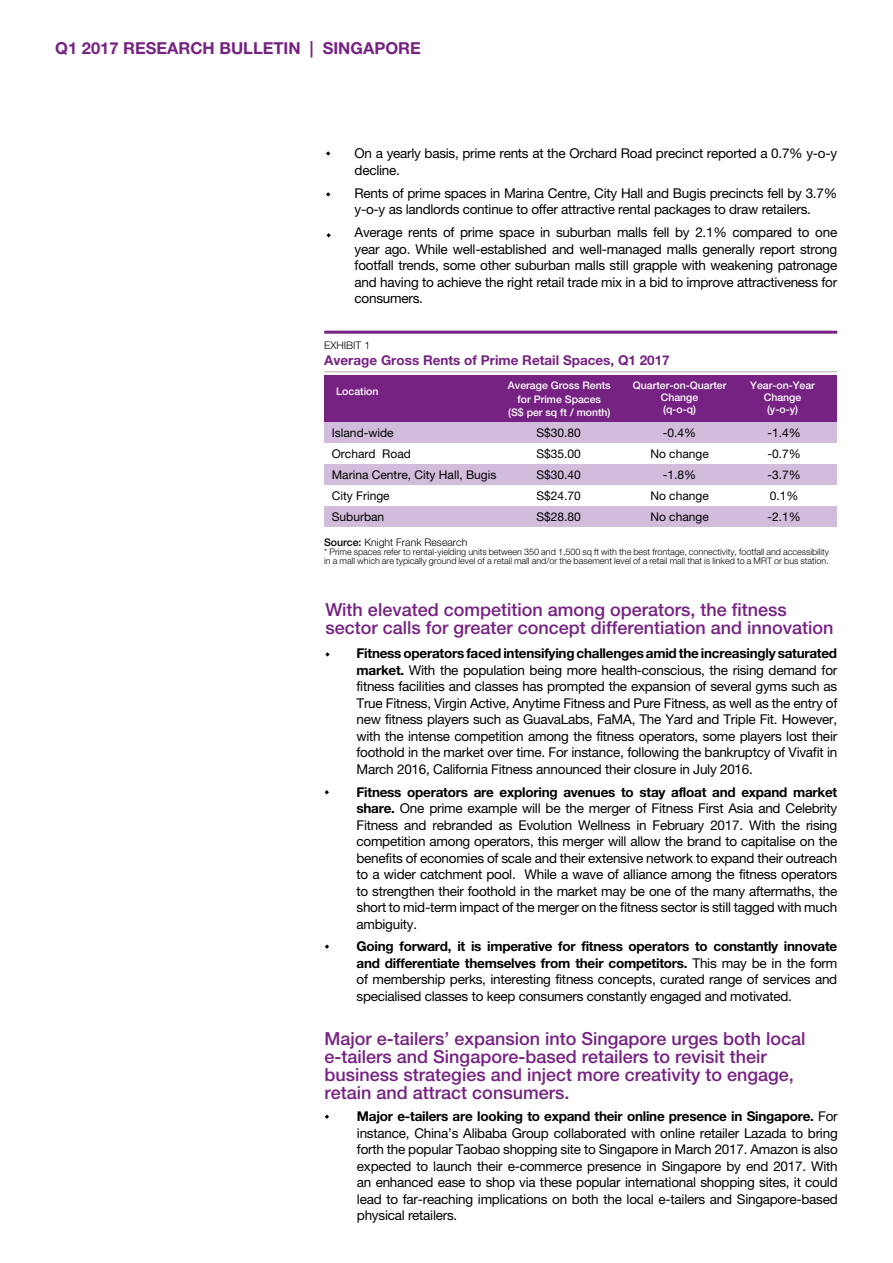
<style>
.page{position:relative;width:893px;height:1263px;background:#fff}
.page>*{position:absolute;margin:0;border:0;box-sizing:border-box;transform-origin:0 0}
.t1{font:500 18px/18px "Helvetica Neue LT Std";color:#762282}
.t2{font:700 16.5px "Helvetica Neue LT Std";color:#762282}
.t3{font:13.5px/16.5px "Helvetica Neue LT Std";letter-spacing:-.02em;color:#000;text-align:justify}
.t4{font:700 13.5px "Helvetica Neue LT Std";color:#762282}
.t5{font:12px/21px "Helvetica Neue LT Std";color:#000}
.t6{font:500 10.5px/12px "Helvetica Neue LT Std";color:#fff;text-align:center}
.t7{font:300 10.5px "Helvetica Neue LT Std";color:#000}
.t8{font:300 9px/9px "Helvetica Neue LT Std";color:#000}
.s1{font-weight:500}
.s2{font-weight:700}
</style>
<div class="page">
<svg style="left:325px;top:652px;width:5px;height:5px"></svg>
<svg style="left:325px;top:790px;width:4px;height:4px"></svg>
<svg style="left:326px;top:151px;width:4px;height:5px"></svg>
<svg style="left:326px;top:192px;width:4px;height:5px"></svg>
<svg style="left:325px;top:944px;width:4px;height:5px"></svg>
<hr style="left:324px;top:331px;width:513px;height:3px;background:#762282">
<hr style="left:324px;top:371px;width:513px;height:1px;background:#b0aaa7">
<div style="left:324px;top:375px;width:513px;height:47px;background:#762282"></div>
<div style="left:324px;top:423px;width:513px;height:20px;background:#d1bcdc"></div>
<div style="left:324px;top:464px;width:513px;height:21px;background:#d1bcdc"></div>
<div style="left:324px;top:506px;width:513px;height:20px;background:#d1bcdc"></div>
<svg style="left:325px;top:1114px;width:4px;height:5px"></svg>
<svg style="left:326px;top:233px;width:5px;height:4px"></svg>
<p class="t2" style="left:55px;top:38px;width:367px">Q1 2017 RESEARCH BULLETIN | SINGAPORE</p>
<p class="t3" style="left:355px;top:145px;width:484px">On a yearly basis, prime rents at the Orchard Road precinct reported a 0.7% y-o-y decline.</p>
<p class="t3" style="left:355px;top:185px;width:484px">Rents of prime spaces in Marina Centre, City Hall and Bugis precincts fell by 3.7% y-o-y as landlords continue to offer attractive rental packages to draw retailers.</p>
<p class="t3" style="left:355px;top:224px;width:484px">Average rents of prime space in suburban malls fell by 2.1% compared to one year ago. While well-established and well-managed malls generally report strong footfall trends, some other suburban malls still grapple with weakening patronage and having to achieve the right retail trade mix in a bid to improve attractiveness for consumers.</p>
<p class="t7" style="left:324px;top:338px;width:47px">EXHIBIT 1</p>
<p class="t4" style="left:324px;top:352px;width:347px">Average Gross Rents of Prime Retail Spaces, Q1 2017</p>
<p class="t6" style="left:336px;top:385px;width:44px">Location</p>
<p class="t6" style="left:508px;top:378px;width:104px;line-height:13.5px">Average Gross Rents for Prime Spaces<br>(S$ per sq ft / month)</p>
<p class="t6" style="left:750px;top:379px;width:66px">Year-on-Year<br>Change (y-o-y)</p>
<p class="t6" style="left:633px;top:379px;width:95px">Quarter-on-Quarter<br>Change<br>(q-o-q)</p>
<p class="t5" style="left:536px;top:422px;width:46px;text-align:justify">S$30.80<br>S$35.00<br>S$30.40<br>S$24.70<br>S$28.80</p>
<p class="t5" style="left:650px;top:422px;width:60px;text-align:center">-0.4%<br>No change -1.8%<br>No change<br>No change</p>
<p class="t5" style="left:768px;top:422px;width:35px">-1.4% -0.7% -3.7%<br>0.1% -2.1%</p>
<p class="t5" style="left:332px;top:422px;width:166px">Island-wide<br>Orchard Road<br>Marina Centre, City Hall, Bugis<br>City Fringe<br>Suburban</p>
<p class="t7" style="left:324px;top:535px;width:145px"><span class="s1">Source:</span> Knight Frank Research</p>
<p class="t8" style="left:324px;top:547px;width:506px">* Prime spaces refer to rental-yielding units between 350 and 1,500 sq ft with the best frontage, connectivity, footfall and accessibility in a mall which are typically ground level of a retail mall and/or the basement level of a retail mall that is linked to a MRT or bus station.</p>
<h1 class="t1" style="left:325px;top:600px;width:510px">With elevated competition among operators, the fitness sector calls for greater concept differentiation and innovation</h1>
<p class="t3" style="left:356px;top:645px;width:482px"><span class="s2">Fitness operators faced intensifying challenges amid the increasingly saturated market.</span> With the population being more health-conscious, the rising demand for fitness facilities and classes has prompted the expansion of several gyms such as True Fitness, Virgin Active, Anytime Fitness and Pure Fitness, as well as the entry of new fitness players such as GuavaLabs, FaMA, The Yard and Triple Fit. However, with the intense competition among the fitness operators, some players lost their foothold in the market over time. For instance, following the bankruptcy of Vivafit in March 2016, California Fitness announced their closure in July 2016.</p>
<p class="t3" style="left:356px;top:783px;width:482px"><span class="s2">Fitness operators are exploring avenues to stay afloat and expand market share.</span> One prime example will be the merger of Fitness First Asia and Celebrity Fitness and rebranded as Evolution Wellness in February 2017. With the rising competition among operators, this merger will allow the brand to capitalise on the benefits of economies of scale and their extensive network to expand their outreach to a wider catchment pool. While a wave of alliance among the fitness operators to strengthen their foothold in the market may be one of the many aftermaths, the short to mid-term impact of the merger on the fitness sector is still tagged with much ambiguity.</p>
<p class="t3" style="left:356px;top:938px;width:482px"><span class="s2">Going forward, it is imperative for fitness operators to constantly innovate and differentiate themselves from their competitors.</span> This may be in the form of membership perks, interesting fitness concepts, curated range of services and specialised classes to keep consumers constantly engaged and motivated.</p>
<h1 class="t1" style="left:325px;top:1029px;width:482px">Major e-tailers’ expansion into Singapore urges both local e-tailers and Singapore-based retailers to revisit their business strategies and inject more creativity to engage, retain and attract consumers.</h1>
<p class="t3" style="left:357px;top:1108px;width:482px"><span class="s2">Major e-tailers are looking to expand their online presence in Singapore.</span> For instance, China’s Alibaba Group collaborated with online retailer Lazada to bring forth the popular Taobao shopping site to Singapore in March 2017. Amazon is also expected to launch their e-commerce presence in Singapore by end 2017. With an enhanced ease to shop via these popular international shopping sites, it could lead to far-reaching implications on both the local e-tailers and Singapore-based physical retailers.</p>
</div>
